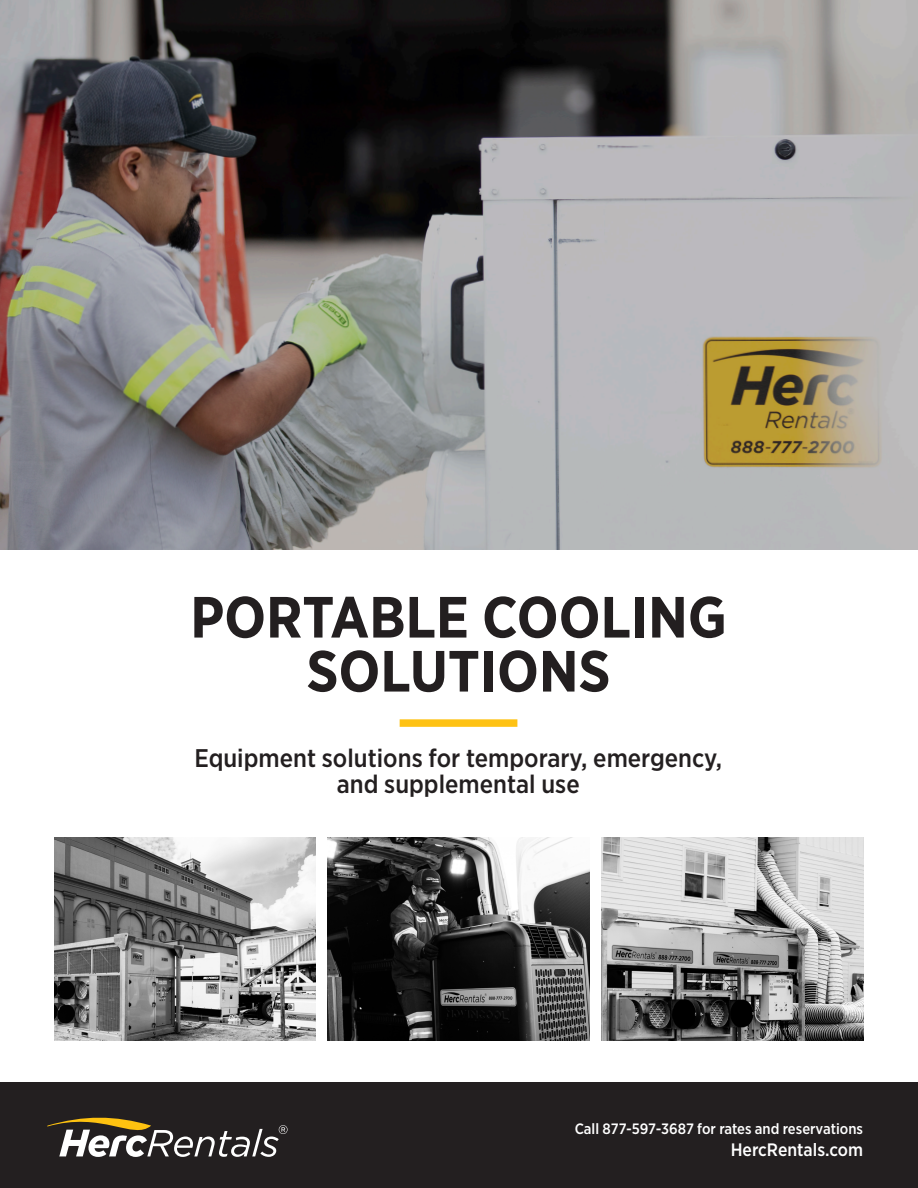
<style>
.page{position:relative;width:918px;height:1188px;background:#fff}
.page>*{position:absolute;margin:0;border:0;box-sizing:border-box;transform-origin:0 0}
.t1{font:700 58.05px/54px "Gotham Narrow";color:#231f20;text-align:center}
.t2{font:500 25.5px/25.5px "Gotham Narrow";color:#231f20;text-align:center}
.t3{font:500 18px "Gotham Narrow";color:#fff}
.t4{font:500 15px "Gotham Narrow";color:#fff}
</style>
<div class="page">
<div style="left:400px;top:719px;width:117px;height:8px;background:#fec214"></div>
<img style="left:54px;top:837px;width:262px;height:203px">
<img style="left:328px;top:837px;width:261px;height:203px">
<img style="left:601px;top:837px;width:262px;height:203px">
<svg style="left:0;top:0;width:918px;height:550px;background:#84807f"></svg>
<div style="left:0;top:1082px;width:918px;height:106px;background:#231f20"></div>
<svg style="left:47px;top:1117px;width:241px;height:40px"></svg>
<p class="t1" style="left:190px;top:590px;width:538px">PORTABLE COOLING<br>SOLUTIONS</p>
<p class="t2" style="left:194px;top:745px;width:529px">Equipment solutions for temporary, emergency, and supplemental use</p>
<p class="t4" style="left:575px;top:1119px;width:290px">Call 877-597-3687 for rates and reservations</p>
<p class="t3" style="left:731px;top:1138px;width:134px">HercRentals.com</p>
</div>
